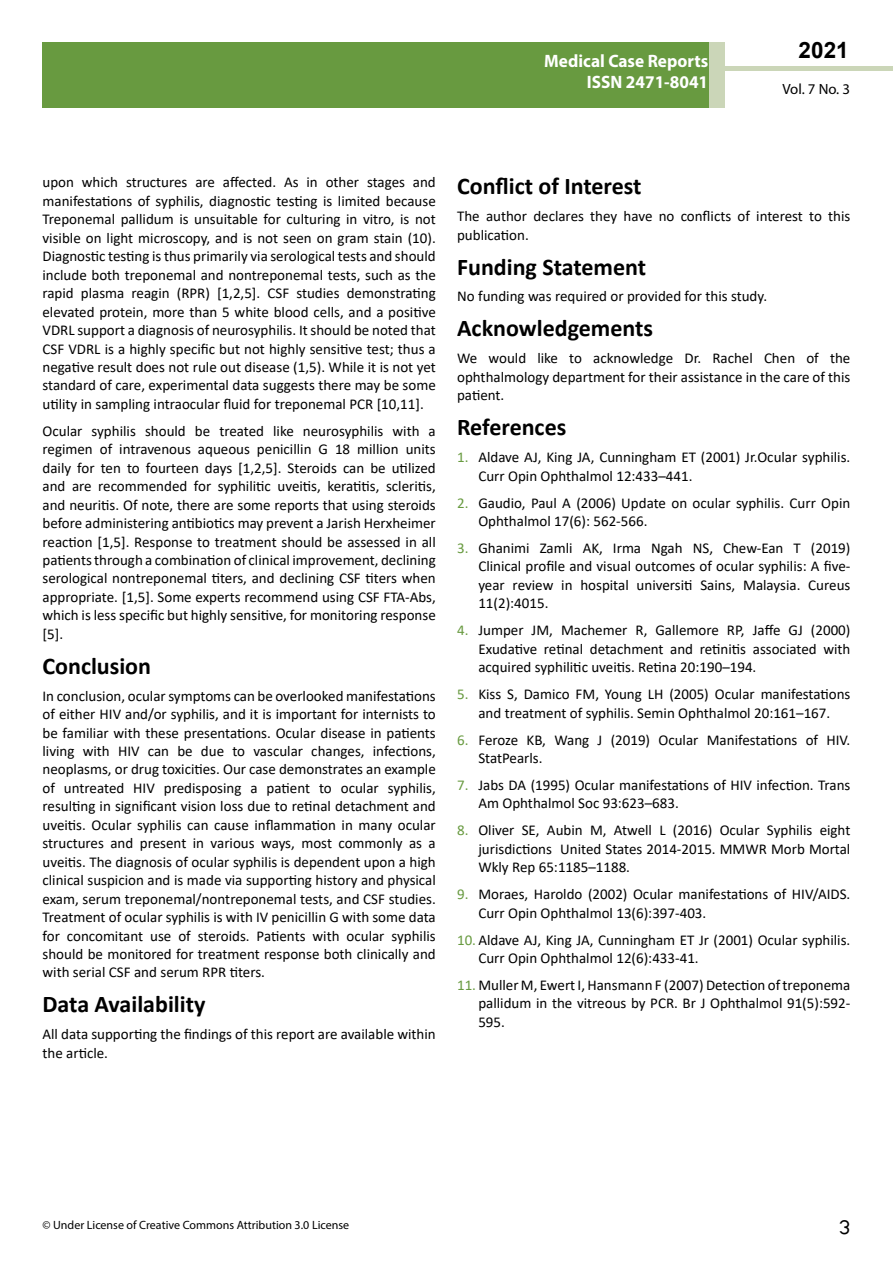
<style>
.page{position:relative;width:893px;height:1263px;background:#fff}
.page>*{position:absolute;margin:0;border:0;box-sizing:border-box;transform-origin:0 0}
.t1{font:25.5px "Tunga";color:#000}
.t2{font:700 24px "Calibri";color:#000}
.t3{font:700 22.5px "Arial";color:#000}
.t4{font:700 18px/21.6px "Myriad Pro";color:#fff;text-align:right;scale:.96 1}
.t5{font:15px/18.5px "Calibri";color:#000;text-align:justify}
.t6{font:14.85px "Myriad Pro";color:#000}
.t7{font:12px "Myriad Pro";color:#000}
.s1{color:#689a40}
</style>
<div class="page">
<div style="left:722px;top:66px;width:171px;height:5px;background:#cbd6b8"></div>
<div style="left:43px;top:42px;width:682px;height:66px;background:#689a40"></div>
<div style="left:710px;top:42px;width:15px;height:66px;background:#cbd6b8"></div>
<p class="t4" style="left:544px;top:49px;width:172px">Medical Case Reports<br>ISSN 2471-8041</p>
<h3 class="t3" style="left:799px;top:35px;width:52px">2021</h3>
<p class="t6" style="left:782px;top:80px;width:69px">Vol. 7 No. 3</p>
<p class="t5" style="left:43px;top:173px;width:395px">upon which structures are affected. As in other stages and manifestations of syphilis, diagnostic testing is limited because Treponemal pallidum is unsuitable for culturing in vitro, is not visible on light microscopy, and is not seen on gram stain (10).<br>Diagnostic testing is thus primarily via serological tests and should include both treponemal and nontreponemal tests, such as the rapid plasma reagin (RPR) [1,2,5]. CSF studies demonstrating elevated protein, more than 5 white blood cells, and a positive VDRL support a diagnosis of neurosyphilis. It should be noted that CSF VDRL is a highly specific but not highly sensitive test; thus a negative result does not rule out disease (1,5). While it is not yet standard of care, experimental data suggests there may be some utility in sampling intraocular fluid for treponemal PCR [10,11].</p>
<p class="t5" style="left:43px;top:421px;width:395px">Ocular syphilis should be treated like neurosyphilis with a regimen of intravenous aqueous penicillin G 18 million units daily for ten to fourteen days [1,2,5]. Steroids can be utilized and are recommended for syphilitic uveitis, keratitis, scleritis, and neuritis. Of note, there are some reports that using steroids before administering antibiotics may prevent a Jarish Herxheimer reaction [1,5]. Response to treatment should be assessed in all patients through a combination of clinical improvement, declining serological nontreponemal titers, and declining CSF titers when appropriate. [1,5]. Some experts recommend using CSF FTA-Abs, which is less specific but highly sensitive, for monitoring response [5].</p>
<h2 class="t2" style="left:43px;top:649px;width:110px">Conclusion</h2>
<p class="t5" style="left:43px;top:686px;width:395px">In conclusion, ocular symptoms can be overlooked manifestations of either HIV and/or syphilis, and it is important for internists to be familiar with these presentations. Ocular disease in patients living with HIV can be due to vascular changes, infections, neoplasms, or drug toxicities. Our case demonstrates an example of untreated HIV predisposing a patient to ocular syphilis, resulting in significant vision loss due to retinal detachment and uveitis. Ocular syphilis can cause inflammation in many ocular structures and present in various ways, most commonly as a uveitis. The diagnosis of ocular syphilis is dependent upon a high clinical suspicion and is made via supporting history and physical exam, serum treponemal/nontreponemal tests, and CSF studies.<br>Treatment of ocular syphilis is with IV penicillin G with some data for concomitant use of steroids. Patients with ocular syphilis should be monitored for treatment response both clinically and with serial CSF and serum RPR titers.</p>
<h2 class="t2" style="left:43px;top:987px;width:164px">Data Availability</h2>
<p class="t5" style="left:43px;top:1025px;width:395px">All data supporting the findings of this report are available within the article.</p>
<h2 class="t2" style="left:457px;top:169px;width:186px">Conflict of Interest</h2>
<p class="t5" style="left:457px;top:207px;width:395px">The author declares they have no conflicts of interest to this publication.</p>
<h2 class="t2" style="left:457px;top:250px;width:190px">Funding Statement</h2>
<p class="t5" style="left:457px;top:287px;width:311px">No funding was required or provided for this study.</p>
<h2 class="t2" style="left:457px;top:311px;width:197px">Acknowledgements</h2>
<p class="t5" style="left:457px;top:349px;width:395px">We would like to acknowledge Dr. Rachel Chen of the ophthalmology department for their assistance in the care of this patient.</p>
<h2 class="t2" style="left:457px;top:410px;width:111px">References</h2>
<p class="t5" style="left:478px;top:447px;width:374px;text-indent:-21px"><span class="s1">1.</span> Aldave AJ, King JA, Cunningham ET (2001) Jr.Ocular syphilis.<br>Curr Opin Ophthalmol 12:433–441.</p>
<p class="t5" style="left:478px;top:493px;width:374px;text-indent:-21px"><span class="s1">2.</span> Gaudio, Paul A (2006) Update on ocular syphilis. Curr Opin<br>Ophthalmol 17(6): 562-566.</p>
<p class="t5" style="left:478px;top:538px;width:374px;text-indent:-21px"><span class="s1">3.</span> Ghanimi Zamli AK, Irma Ngah NS, Chew-Ean T (2019)<br>Clinical profile and visual outcomes of ocular syphilis: A five&shy;year review in hospital universiti Sains, Malaysia. Cureus 11(2):4015.</p>
<p class="t5" style="left:478px;top:621px;width:374px;text-indent:-21px"><span class="s1">4.</span> Jumper JM, Machemer R, Gallemore RP, Jaffe GJ (2000)<br>Exudative retinal detachment and retinitis associated with acquired syphilitic uveitis. Retina 20:190–194.</p>
<p class="t5" style="left:457px;top:684px;width:395px;text-align:center"><span class="s1">5.</span> Kiss S, Damico FM, Young LH (2005) Ocular manifestations and treatment of syphilis. Semin Ophthalmol 20:161–167.</p>
<p class="t5" style="left:478px;top:730px;width:374px;text-indent:-21px"><span class="s1">6.</span> Feroze KB, Wang J (2019) Ocular Manifestations of HIV.<br>StatPearls.</p>
<p class="t5" style="left:478px;top:775px;width:374px;text-indent:-21px"><span class="s1">7.</span> Jabs DA (1995) Ocular manifestations of HIV infection. Trans<br>Am Ophthalmol Soc 93:623–683.</p>
<p class="t5" style="left:478px;top:821px;width:374px;text-indent:-21px"><span class="s1">8.</span> Oliver SE, Aubin M, Atwell L (2016) Ocular Syphilis eight jurisdictions United States 2014-2015. MMWR Morb Mortal Wkly Rep 65:1185–1188.</p>
<p class="t5" style="left:478px;top:885px;width:374px;text-indent:-21px"><span class="s1">9.</span> Moraes, Haroldo (2002) Ocular manifestations of HIV/AIDS.<br>Curr Opin Ophthalmol 13(6):397-403.</p>
<p class="t5" style="left:478px;top:930px;width:374px;text-indent:-21px"><span class="s1">10.</span> Aldave AJ, King JA, Cunningham ET Jr (2001) Ocular syphilis.<br>Curr Opin Ophthalmol 12(6):433-41.</p>
<p class="t5" style="left:478px;top:975px;width:374px;text-indent:-21px"><span class="s1">11.</span> Muller M, Ewert I, Hansmann F (2007) Detection of treponema pallidum in the vitreous by PCR. Br J Ophthalmol 91(5):592- 595.</p>
<p class="t7" style="left:43px;top:1218px;width:308px">© Under License of Creative Commons Attribution 3.0 License</p>
<h1 class="t1" style="left:839px;top:1210px;width:13px">3</h1>
</div>
